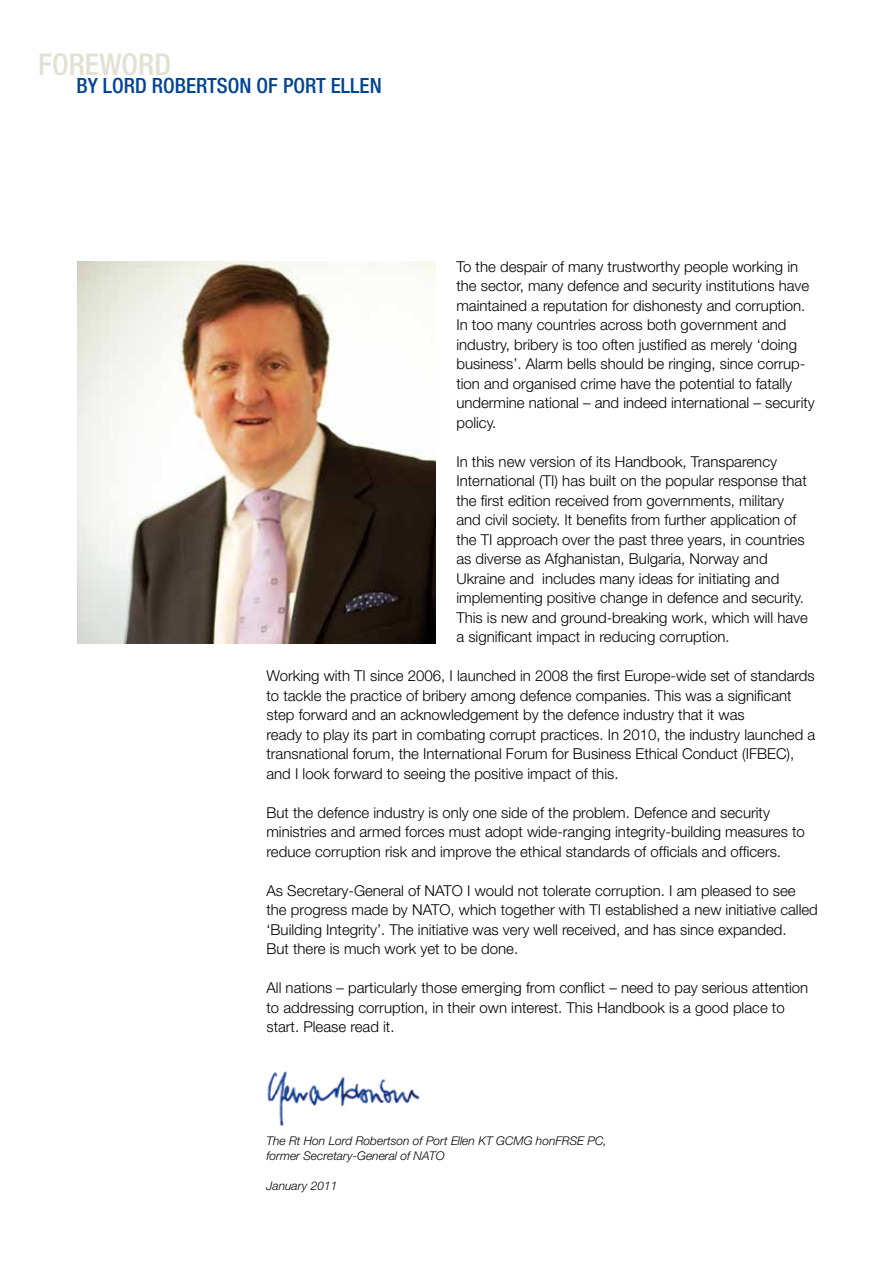
<style>
.page{position:relative;width:893px;height:1263px;background:#fff}
.page>*{position:absolute;margin:0;border:0;box-sizing:border-box;transform-origin:0 0}
.t1{font:500 condensed 30px "Helvetica Neue";color:#e3e0d4}
.t2{font:500 condensed 21px "Helvetica Neue";color:#004494}
.t3{font:300 15px/19.5px "Helvetica Neue";color:#000}
.t4{font:italic 300 12px/15px "Helvetica Neue";color:#000}
</style>
<div class="page">
<img style="left:77px;top:261px;width:358px;height:382px">
<img style="left:267px;top:1071px;width:153px;height:55px">
<h1 class="t1" style="left:38px;top:47px;width:116px">FOREWORD</h1>
<h2 class="t2" style="left:77px;top:73px;width:307px">BY LORD ROBERTSON OF PORT ELLEN</h2>
<p class="t3" style="left:456px;top:256px;width:360px">To the despair of many trustworthy people working in the sector, many defence and security institutions have maintained a reputation for dishonesty and corruption.<br>In too many countries across both government and industry, bribery is too often justified as merely ‘doing business’. Alarm bells should be ringing, since corrup&shy;tion and organised crime have the potential to fatally undermine national – and indeed international – security policy.</p>
<p class="t3" style="left:456px;top:451px;width:353px">In this new version of its Handbook, Transparency International (TI) has built on the popular response that the first edition received from governments, military and civil society. It benefits from further application of the TI approach over the past three years, in countries as diverse as Afghanistan, Bulgaria, Norway and Ukraine and includes many ideas for initiating and implementing positive change in defence and security.<br>This is new and ground-breaking work, which will have a significant impact in reducing corruption.</p>
<p class="t3" style="left:266px;top:666px;width:550px">Working with TI since 2006, I launched in 2008 the first Europe-wide set of standards to tackle the practice of bribery among defence companies. This was a significant step forward and an acknowledgement by the defence industry that it was<br>ready to play its part in combating corrupt practices. In 2010, the industry launched a transnational forum, the International Forum for Business Ethical Conduct (IFBEC), and I look forward to seeing the positive impact of this.</p>
<p class="t3" style="left:266px;top:802px;width:540px">But the defence industry is only one side of the problem. Defence and security ministries and armed forces must adopt wide-ranging integrity-building measures to reduce corruption risk and improve the ethical standards of officials and officers.</p>
<p class="t3" style="left:266px;top:880px;width:553px">As Secretary-General of NATO I would not tolerate corruption. I am pleased to see the progress made by NATO, which together with TI established a new initiative called ‘Building Integrity’. The initiative was very well received, and has since expanded.<br>But there is much work yet to be done.</p>
<p class="t3" style="left:266px;top:978px;width:543px">All nations – particularly those emerging from conflict – need to pay serious attention to addressing corruption, in their own interest. This Handbook is a good place to start. Please read it.</p>
<p class="t4" style="left:266px;top:1133px;width:342px">The Rt Hon Lord Robertson of Port Ellen KT GCMG honFRSE PC, former Secretary-General of NATO</p>
<p class="t4" style="left:266px;top:1178px;width:72px">January 2011</p>
</div>
